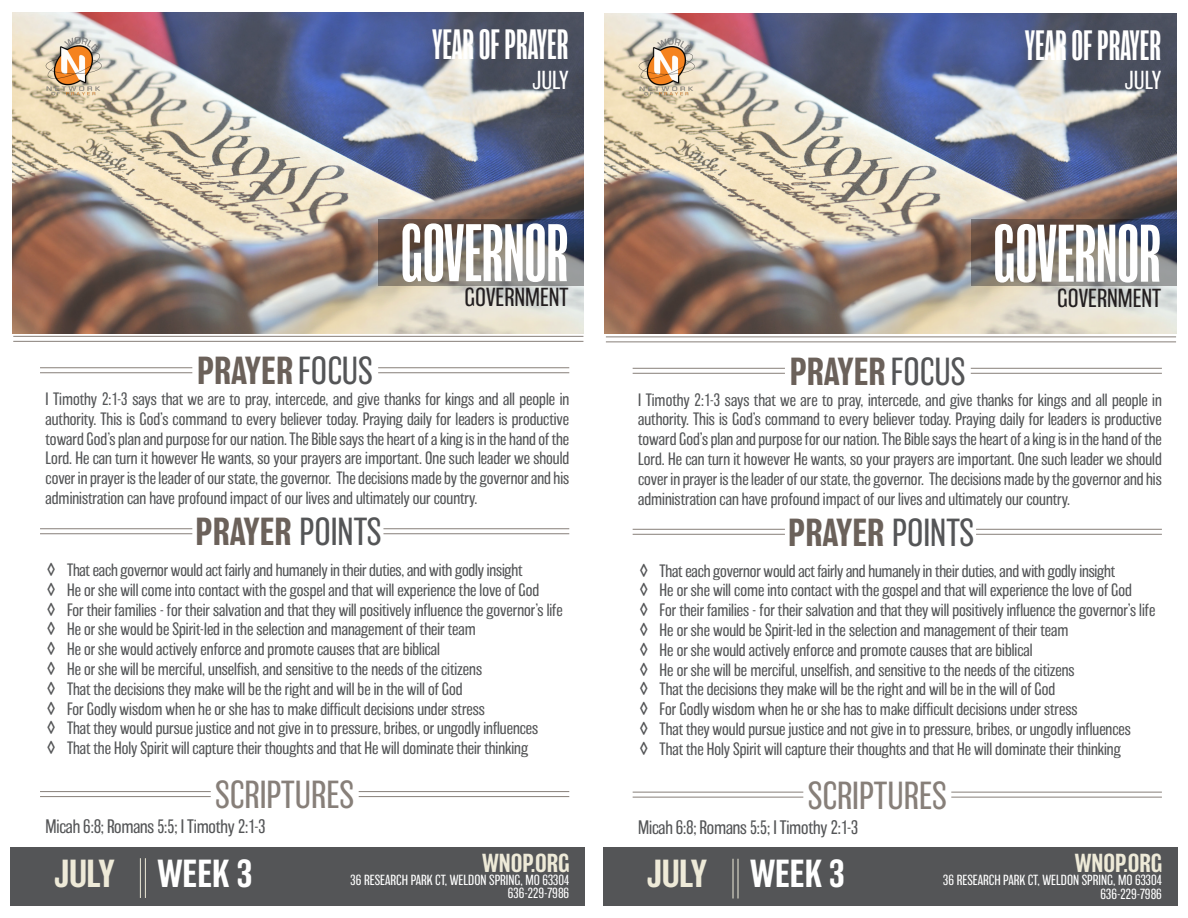
<style>
.page{position:relative;width:1188px;height:918px;background:#fff}
.page>*{position:absolute;margin:0;border:0;box-sizing:border-box;transform-origin:0 0}
.Slogan{font:extra-condensed 75px "Balboa";letter-spacing:-.01em;color:#fff}
.Slogan-2{font:extra-condensed 39px "Balboa";color:#fff}
.Section_Title__Color{font:500 36px "Balboa";color:#6b615a}
.Section_Title{font:200 36px "Balboa";color:#877f79}
.Fun_Facts_Number{font:500 36px "Balboa";color:#fff}
.Fun_Facts_Number-2{font:500 36px "Balboa";color:#eeead8}
.Slogan-3{font:200 24px "Balboa";color:#231f20}
.Fun_Facts_Number-3{font:500 24px "Balboa";color:#eeead8}
.Slogan-4{font:200 24px "Balboa";color:#fff}
.Section_Text{font:200 18px "Balboa";letter-spacing:-.01em;color:#545557}
.Section_Text-2{font:200 16.5px/19.8px "Balboa";color:#545557;text-align:justify}
.Contact{font:200 13.5px "Balboa";color:#fff}
.Contact-2{font:200 13.5px "Balboa";letter-spacing:-.025em;color:#fff}
.s1{font-weight:200;color:#545557}
.s2{font-size:18px}
</style>
<div class="page">
<img style="left:605px;top:13px;width:571px;height:321px">
<div style="left:603px;top:848px;width:575px;height:58px;background:#545557"></div>
<hr style="left:606px;top:336px;width:570px;height:1px;background:#877f79">
<hr style="left:606px;top:341px;width:570px;height:1px;background:#877f79">
<hr style="left:633px;top:368px;width:152px;height:1px;background:#877f79">
<hr style="left:633px;top:373px;width:152px;height:1px;background:#877f79">
<hr style="left:971px;top:368px;width:191px;height:1px;background:#877f79">
<hr style="left:971px;top:373px;width:191px;height:1px;background:#877f79">
<hr style="left:633px;top:529px;width:152px;height:1px;background:#877f79">
<hr style="left:633px;top:534px;width:152px;height:1px;background:#877f79">
<hr style="left:976px;top:529px;width:186px;height:1px;background:#877f79">
<hr style="left:976px;top:534px;width:186px;height:1px;background:#877f79">
<hr style="left:738px;top:859px;width:1px;height:39px;background:#eeead8">
<hr style="left:733px;top:859px;width:1px;height:39px;background:#eeead8">
<hr style="left:633px;top:792px;width:170px;height:1px;background:#877f79">
<hr style="left:633px;top:797px;width:170px;height:1px;background:#877f79">
<hr style="left:951px;top:792px;width:211px;height:1px;background:#877f79">
<hr style="left:951px;top:797px;width:211px;height:1px;background:#877f79">
<img style="left:623px;top:34px;width:86px;height:65px">
<svg style="left:971px;top:219px;width:206px;height:67px;background:#6e6b6a"></svg>
<img style="left:12px;top:13px;width:571px;height:320px">
<div style="left:10px;top:847px;width:575px;height:58px;background:#545557"></div>
<hr style="left:13px;top:336px;width:570px;height:1px;background:#877f79">
<hr style="left:13px;top:341px;width:570px;height:1px;background:#877f79">
<hr style="left:40px;top:367px;width:152px;height:1px;background:#877f79">
<hr style="left:40px;top:372px;width:152px;height:1px;background:#877f79">
<hr style="left:378px;top:367px;width:191px;height:1px;background:#877f79">
<hr style="left:378px;top:372px;width:191px;height:1px;background:#877f79">
<hr style="left:40px;top:528px;width:152px;height:1px;background:#877f79">
<hr style="left:40px;top:533px;width:152px;height:1px;background:#877f79">
<hr style="left:383px;top:528px;width:186px;height:1px;background:#877f79">
<hr style="left:383px;top:533px;width:186px;height:1px;background:#877f79">
<hr style="left:145px;top:858px;width:1px;height:40px;background:#eeead8">
<hr style="left:140px;top:858px;width:1px;height:40px;background:#eeead8">
<hr style="left:40px;top:791px;width:171px;height:1px;background:#877f79">
<hr style="left:40px;top:796px;width:171px;height:1px;background:#877f79">
<hr style="left:359px;top:791px;width:210px;height:1px;background:#877f79">
<hr style="left:359px;top:796px;width:210px;height:1px;background:#877f79">
<img style="left:31px;top:34px;width:86px;height:64px">
<svg style="left:379px;top:219px;width:205px;height:67px;background:#6f6b6b"></svg>
<p class="Slogan-2" style="left:432px;top:23px;width:138px">YEAR OF PRAYER</p>
<p class="Slogan-2" style="left:1025px;top:24px;width:138px">YEAR OF PRAYER</p>
<p class="Slogan-4" style="left:532px;top:67px;width:38px">JULY</p>
<p class="Slogan-4" style="left:1125px;top:68px;width:38px">JULY</p>
<p class="Slogan" style="left:400px;top:212px;width:169px">GOVERNOR</p>
<p class="Slogan" style="left:993px;top:213px;width:169px">GOVERNOR</p>
<p class="Slogan-3" style="left:465px;top:285px;width:106px">GOVERNMENT</p>
<p class="Slogan-3" style="left:1057px;top:285px;width:106px">GOVERNMENT</p>
<p class="Section_Title__Color" style="left:197px;top:351px;width:177px">PRAYER <span class="s1">FOCUS</span></p>
<p class="Section_Title__Color" style="left:790px;top:352px;width:177px">PRAYER <span class="s1">FOCUS</span></p>
<p class="Section_Text-2" style="left:46px;top:389px;width:525px">I Timothy 2:1-3 says that we are to pray, intercede, and give thanks for kings and all people in authority. This is God’s command to every believer today. Praying daily for leaders is productive toward God’s plan and purpose for our nation. The Bible says the heart of a king is in the hand of the Lord. He can turn it however He wants, so your prayers are important. One such leader we should cover in prayer is the leader of our state, the governor. The decisions made by the governor and his administration can have profound impact of our lives and ultimately our country.</p>
<p class="Section_Text-2" style="left:638px;top:390px;width:525px">I Timothy 2:1-3 says that we are to pray, intercede, and give thanks for kings and all people in authority. This is God’s command to every believer today. Praying daily for leaders is productive toward God’s plan and purpose for our nation. The Bible says the heart of a king is in the hand of the Lord. He can turn it however He wants, so your prayers are important. One such leader we should cover in prayer is the leader of our state, the governor. The decisions made by the governor and his administration can have profound impact of our lives and ultimately our country.</p>
<p class="Section_Title__Color" style="left:196px;top:512px;width:188px">PRAYER <span class="s1">POINTS</span></p>
<p class="Section_Text-2" style="left:47px;top:560px;width:477px"><span class="s2">◊</span> That each governor would act fairly and humanely in their duties, and with godly insight</p>
<p class="Section_Text-2" style="left:47px;top:580px;width:494px"><span class="s2">◊</span> He or she will come into contact with the gospel and that will experience the love of God</p>
<p class="Section_Text-2" style="left:47px;top:600px;width:517px"><span class="s2">◊</span> For their families - for their salvation and that they will positively influence the governor’s life</p>
<p class="Section_Text-2" style="left:47px;top:620px;width:431px"><span class="s2">◊</span> He or she would be Spirit-led in the selection and management of their team</p>
<p class="Section_Text-2" style="left:47px;top:640px;width:395px"><span class="s2">◊</span> He or she would actively enforce and promote causes that are biblical</p>
<p class="Section_Text-2" style="left:47px;top:659px;width:437px"><span class="s2">◊</span> He or she will be merciful, unselfish, and sensitive to the needs of the citizens</p>
<p class="Section_Text-2" style="left:47px;top:679px;width:417px"><span class="s2">◊</span> That the decisions they make will be the right and will be in the will of God</p>
<p class="Section_Text-2" style="left:47px;top:699px;width:440px"><span class="s2">◊</span> For Godly wisdom when he or she has to make difficult decisions under stress</p>
<p class="Section_Text-2" style="left:47px;top:719px;width:493px"><span class="s2">◊</span> That they would pursue justice and not give in to pressure, bribes, or ungodly influences</p>
<p class="Section_Text-2" style="left:47px;top:739px;width:483px"><span class="s2">◊</span> That the Holy Spirit will capture their thoughts and that He will dominate their thinking</p>
<p class="Section_Title__Color" style="left:788px;top:513px;width:188px">PRAYER <span class="s1">POINTS</span></p>
<p class="Section_Text-2" style="left:639px;top:561px;width:477px"><span class="s2">◊</span> That each governor would act fairly and humanely in their duties, and with godly insight</p>
<p class="Section_Text-2" style="left:639px;top:581px;width:494px"><span class="s2">◊</span> He or she will come into contact with the gospel and that will experience the love of God</p>
<p class="Section_Text-2" style="left:639px;top:600px;width:517px"><span class="s2">◊</span> For their families - for their salvation and that they will positively influence the governor’s life</p>
<p class="Section_Text-2" style="left:639px;top:620px;width:431px"><span class="s2">◊</span> He or she would be Spirit-led in the selection and management of their team</p>
<p class="Section_Text-2" style="left:639px;top:640px;width:395px"><span class="s2">◊</span> He or she would actively enforce and promote causes that are biblical</p>
<p class="Section_Text-2" style="left:639px;top:660px;width:437px"><span class="s2">◊</span> He or she will be merciful, unselfish, and sensitive to the needs of the citizens</p>
<p class="Section_Text-2" style="left:639px;top:680px;width:417px"><span class="s2">◊</span> That the decisions they make will be the right and will be in the will of God</p>
<p class="Section_Text-2" style="left:639px;top:699px;width:440px"><span class="s2">◊</span> For Godly wisdom when he or she has to make difficult decisions under stress</p>
<p class="Section_Text-2" style="left:639px;top:719px;width:493px"><span class="s2">◊</span> That they would pursue justice and not give in to pressure, bribes, or ungodly influences</p>
<p class="Section_Text-2" style="left:639px;top:739px;width:483px"><span class="s2">◊</span> That the Holy Spirit will capture their thoughts and that He will dominate their thinking</p>
<p class="Section_Title" style="left:215px;top:776px;width:141px">SCRIPTURES</p>
<p class="Section_Text" style="left:46px;top:817px;width:222px">Micah 6:8; Romans 5:5; I Timothy 2:1-3</p>
<p class="Section_Title" style="left:808px;top:776px;width:141px">SCRIPTURES</p>
<p class="Section_Text" style="left:638px;top:817px;width:222px">Micah 6:8; Romans 5:5; I Timothy 2:1-3</p>
<p class="Fun_Facts_Number-2" style="left:54px;top:853px;width:62px">JULY</p>
<p class="Fun_Facts_Number" style="left:157px;top:853px;width:97px">WEEK 3</p>
<p class="Fun_Facts_Number-3" style="left:482px;top:850px;width:89px">WNOP.ORG</p>
<p class="Contact" style="left:350px;top:873px;width:221px">36 RESEARCH PARK CT, WELDON SPRING, MO 63304</p>
<p class="Contact-2" style="left:508px;top:886px;width:63px">636-229-7986</p>
<p class="Fun_Facts_Number-2" style="left:647px;top:854px;width:62px">JULY</p>
<p class="Fun_Facts_Number" style="left:750px;top:854px;width:97px">WEEK 3</p>
<p class="Fun_Facts_Number-3" style="left:1075px;top:850px;width:89px">WNOP.ORG</p>
<p class="Contact" style="left:943px;top:873px;width:221px">36 RESEARCH PARK CT, WELDON SPRING, MO 63304</p>
<p class="Contact-2" style="left:1101px;top:887px;width:63px">636-229-7986</p>
</div>
